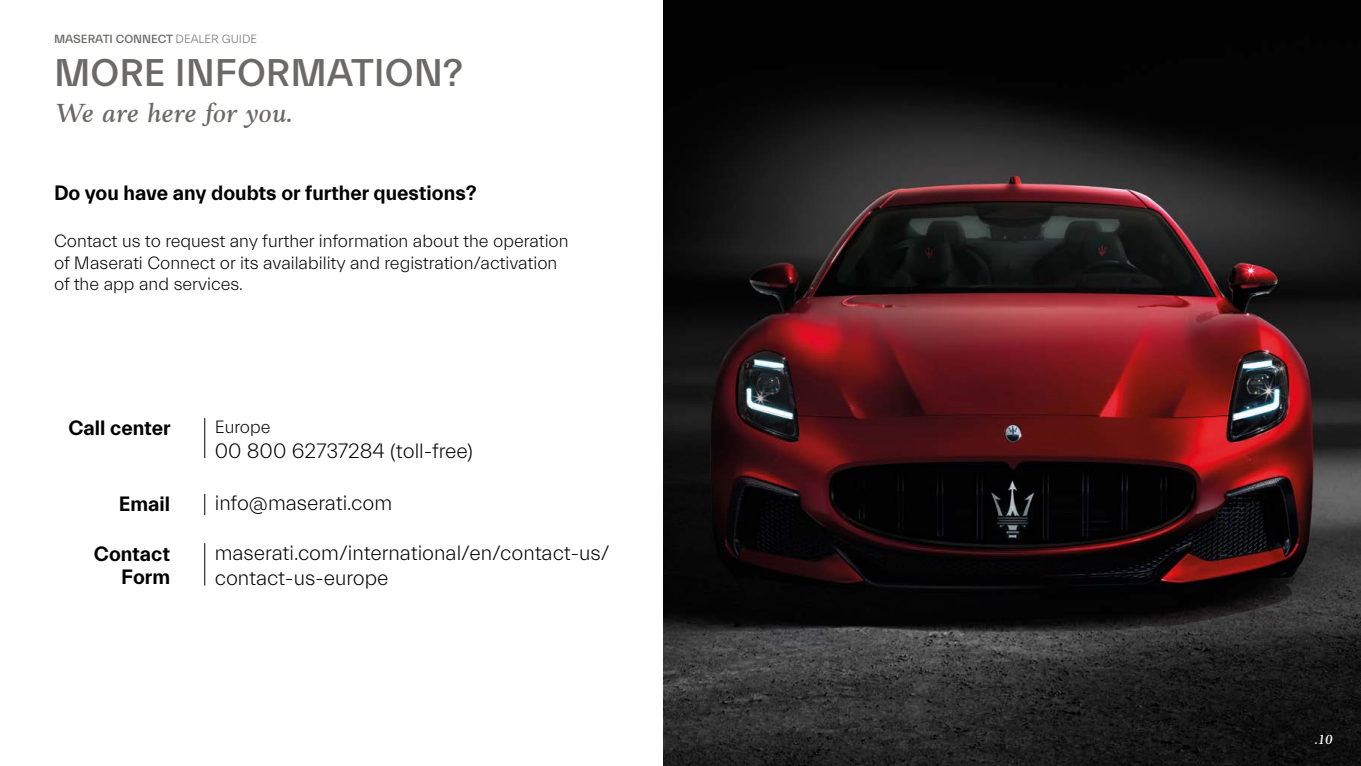
<style>
.page{position:relative;width:1361px;height:766px;background:#fff}
.page>*{position:absolute;margin:0;border:0;box-sizing:border-box;transform-origin:0 0}
.t1{font:500 39px "Everett";color:#6c6a68}
.t2{font:italic 500 27px "Anko";color:#6c6a68}
.t3{font:300 21px/25.2px "Everett";color:#000}
.t4{font:700 21px/22.5px "Everett";color:#000;text-align:right}
.t5{font:300 18px/21.6px "Everett";color:#000}
.t6{font:italic 500 13.5px "Anko";color:#fff}
.t7{font:500 12px "Everett";color:#6c6a68}
.s1{font-weight:300}
</style>
<div class="page">
<img style="left:663px;top:0;width:698px;height:765px">
<hr style="left:204px;top:418px;width:1px;height:40px;background:#000">
<svg style="left:204px;top:493px;width:1px;height:22px"></svg>
<hr style="left:204px;top:543px;width:1px;height:42px;background:#000">
<p class="t7" style="left:54px;top:32px;width:205px">MASERATI CONNECT <span class="s1">DEALER GUIDE</span></p>
<h1 class="t1" style="left:54px;top:52px;width:411px">MORE INFORMATION?</h1>
<h2 class="t2" style="left:54px;top:98px;width:240px">We are here for you.</h2>
<p class="t4" style="left:54px;top:182px;width:424px">Do you have any doubts or further questions?</p>
<p class="t5" style="left:54px;top:230px;width:516px">Contact us to request any further information about the operation of Maserati Connect or its availability and registration/activation of the app and services.</p>
<p class="t4" style="left:69px;top:417px;width:104px">Call center</p>
<p class="t4" style="left:119px;top:493px;width:53px">Email</p>
<p class="t4" style="left:94px;top:543px;width:78px">Contact<br>Form</p>
<p class="t5" style="left:215px;top:416px;width:57px">Europe</p>
<p class="t3" style="left:215px;top:438px;width:260px">00 800 62737284 (toll-free)</p>
<p class="t3" style="left:215px;top:490px;width:179px">info@maserati.com</p>
<p class="t3" style="left:215px;top:540px;width:396px">maserati.com/international/en/contact-us/ contact-us-europe</p>
<p class="t6" style="left:1314px;top:732px;width:19px">.10</p>
</div>
